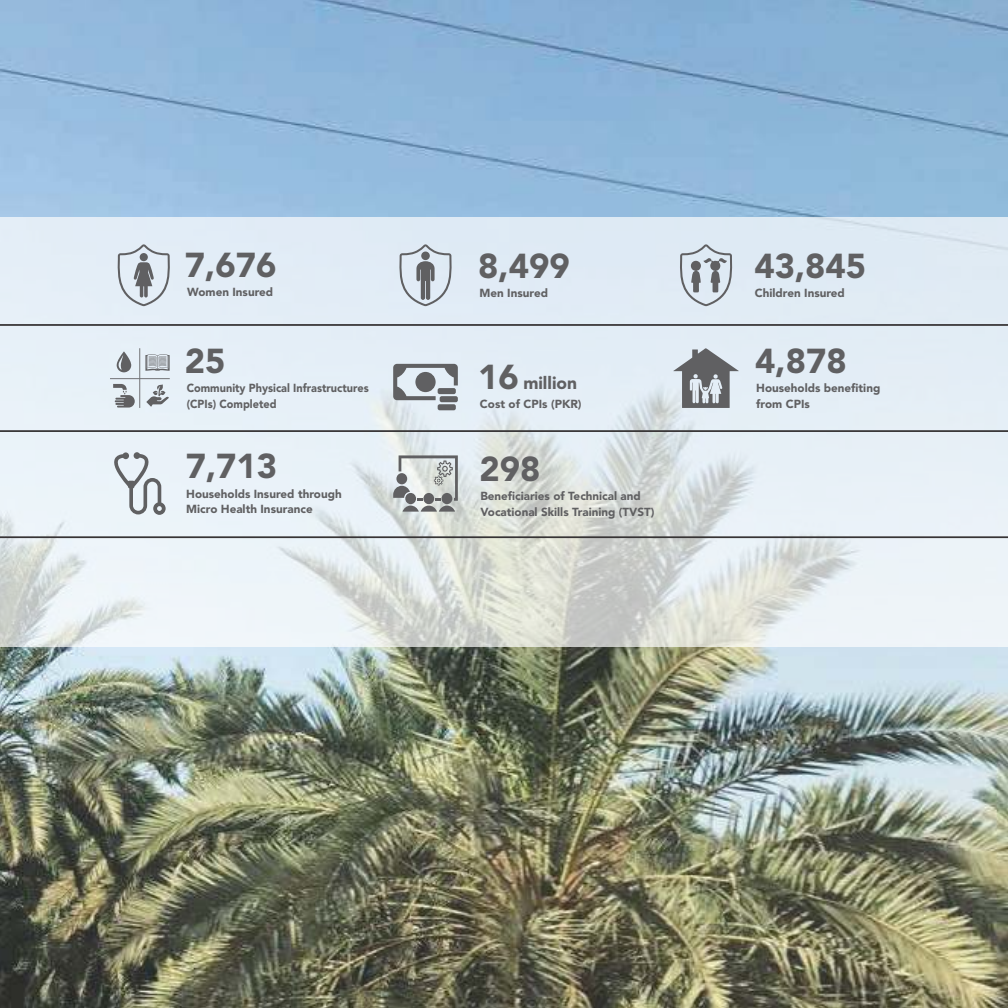
<style>
.page{position:relative;width:1008px;height:1008px;background:#fff}
.page>*{position:absolute;margin:0;border:0;box-sizing:border-box;transform-origin:0 0}
.t1{font:900 34.3px "Avenir";color:#606062}
.t2{font:900 17.32px "Avenir";color:#606062}
.t3{font:900 11.55px/15.9px "Avenir";color:#606062}
.t4{font:900 11.55px/15.9px "Avenir";color:#606062;scale:.94 1}
</style>
<div class="page">
<img style="left:0;top:0;width:1008px;height:1008px">
<div style="left:0;top:217px;width:1008px;height:430px;background:#fefefe;opacity:.7"></div>
<svg style="left:117px;top:244px;width:53px;height:62px;background:#c1c8d0"></svg>
<svg style="left:399px;top:244px;width:53px;height:62px;background:#bdc5cd"></svg>
<svg style="left:673px;top:348px;width:66px;height:60px;background:#9fa4a9"></svg>
<svg style="left:393px;top:364px;width:65px;height:36px;background:#acb2b8"></svg>
<div style="left:415px;top:372px;width:21px;height:20px;background:#606062;border-radius:50%"></div>
<div style="left:438px;top:404px;width:18px;height:6px;background:#606062;border-radius:2px"></div>
<div style="left:440px;top:396px;width:18px;height:6px;background:#606062;border-radius:2px"></div>
<div style="left:438px;top:388px;width:18px;height:6px;background:#606062;border-radius:2px"></div>
<hr style="left:0;top:324px;width:1008px;height:2px;background:#373435">
<hr style="left:0;top:430px;width:1008px;height:2px;background:#373435">
<hr style="left:0;top:536px;width:1008px;height:2px;background:#373435">
<svg style="left:679px;top:244px;width:54px;height:62px;background:#bec6ce"></svg>
<svg style="left:145px;top:354px;width:25px;height:17px"></svg>
<svg style="left:113px;top:384px;width:22px;height:24px"></svg>
<hr style="left:139px;top:348px;width:1px;height:60px;background:#727376">
<hr style="left:110px;top:378px;width:60px;height:1px;background:#727376">
<svg style="left:117px;top:351px;width:14px;height:21px"></svg>
<svg style="left:146px;top:384px;width:23px;height:23px"></svg>
<svg style="left:393px;top:455px;width:65px;height:57px;background:#b5b9b8"></svg>
<svg style="left:112px;top:452px;width:54px;height:63px;background:#c8cfd4"></svg>
<hr style="left:0;top:217px;width:1px;height:430px;background:#fefefe;opacity:.7">
<h1 class="t1" style="left:185px;top:243px;width:93px">7,676</h1>
<h1 class="t1" style="left:478px;top:244px;width:93px">8,499</h1>
<p class="t3" style="left:480px;top:285px;width:70px">Men Insured</p>
<p class="t3" style="left:187px;top:285px;width:88px">Women Insured</p>
<h1 class="t1" style="left:185px;top:339px;width:42px">25</h1>
<p class="t4" style="left:187px;top:380px;width:195px">Community Physical Infrastructures (CPIs) Completed</p>
<h1 class="t1" style="left:186px;top:444px;width:93px">7,713</h1>
<p class="t3" style="left:186px;top:486px;width:157px">Households Insured through<br>Micro Health Insurance</p>
<h1 class="t1" style="left:478px;top:354px;width:42px">16</h1>
<p class="t3" style="left:480px;top:396px;width:103px">Cost of CPIs (PKR)</p>
<h2 class="t2" style="left:523px;top:371px;width:55px">million</h2>
<h1 class="t1" style="left:479px;top:447px;width:62px">298</h1>
<p class="t3" style="left:480px;top:489px;width:176px">Beneficiaries of Technical and<br>Vocational Skills Training (TVST)</p>
<h1 class="t1" style="left:754px;top:244px;width:113px">43,845</h1>
<p class="t3" style="left:755px;top:285px;width:92px">Children Insured</p>
<h1 class="t1" style="left:755px;top:339px;width:93px">4,878</h1>
<p class="t3" style="left:756px;top:380px;width:126px">Households benefiting from CPIs</p>
</div>
